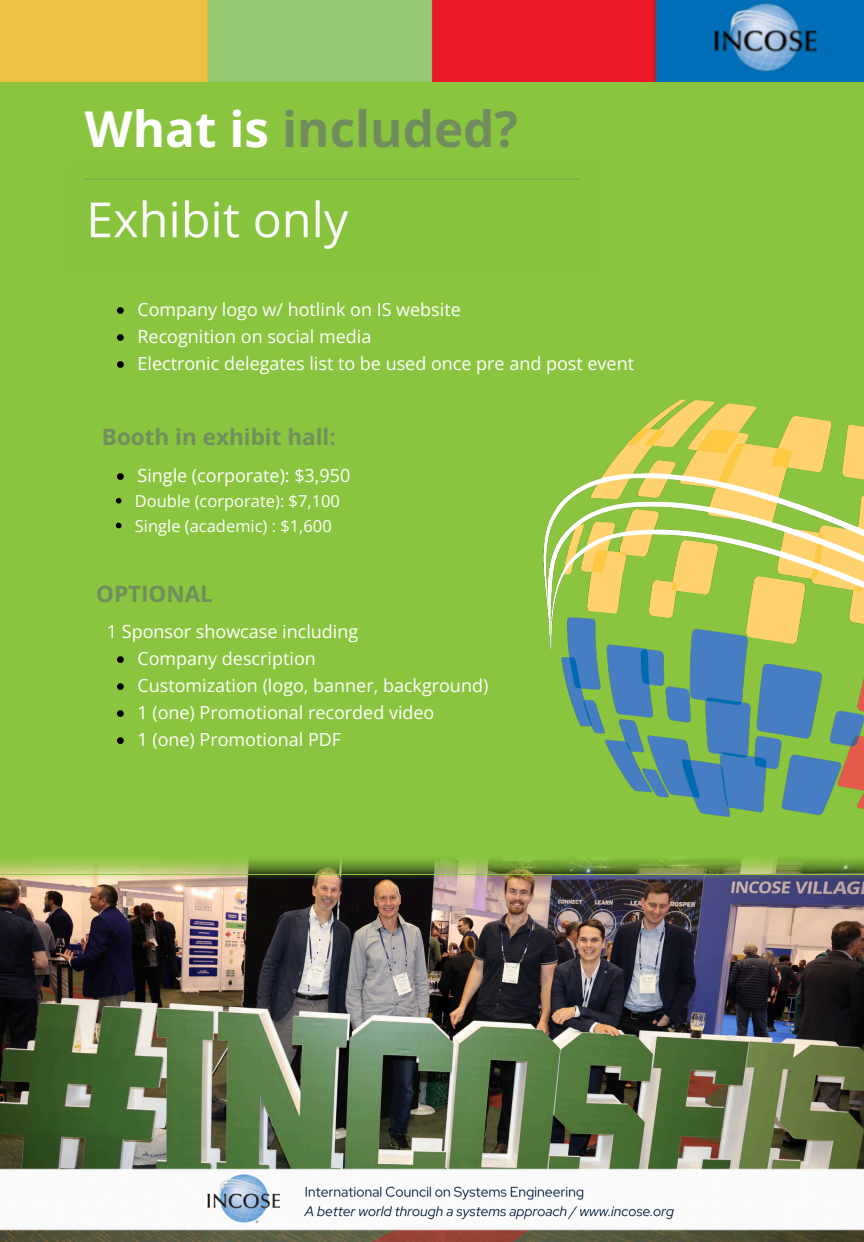
<style>
.page{position:relative;width:864px;height:1242px;background:#8bc53f}
.page>*{position:absolute;margin:0;border:0;box-sizing:border-box;transform-origin:0 0}
.t1{font:700 49.5px "Open Sans";color:#718d5d}
.t2{font:700 22.5px "Open Sans";color:#718e5c}
.t3{font:700 22.5px "Open Sans";color:#718d5d}
.t4{font:18px "Open Sans";color:#fff}
.t5{font:16.5px "Open Sans";color:#fff}
.s1{color:#fff}
</style>
<div class="page">
<img style="left:84px;top:178px;width:495px;height:71px">
<img style="left:543px;top:399px;width:321px;height:418px">
<img style="left:0;top:875px;width:864px;height:109px">
<svg style="left:0;top:875px;width:863px;height:4px;background:#827a75"></svg>
<svg style="left:117px;top:307px;width:7px;height:7px"></svg>
<svg style="left:117px;top:334px;width:7px;height:7px"></svg>
<svg style="left:117px;top:361px;width:7px;height:7px"></svg>
<svg style="left:117px;top:473px;width:7px;height:7px"></svg>
<svg style="left:116px;top:498px;width:6px;height:6px"></svg>
<svg style="left:116px;top:523px;width:6px;height:5px"></svg>
<svg style="left:117px;top:656px;width:7px;height:7px"></svg>
<svg style="left:117px;top:683px;width:7px;height:7px"></svg>
<svg style="left:117px;top:710px;width:7px;height:7px"></svg>
<svg style="left:117px;top:737px;width:7px;height:7px"></svg>
<svg style="left:0;top:859px;width:864px;height:15px;background:#84a548"></svg>
<img style="left:0;top:0;width:864px;height:82px">
<img style="left:0;top:984px;width:864px;height:258px">
<p class="t1" style="left:85px;top:94px;width:435px"><span class="s1">What is</span> included?</p>
<p class="t4" style="left:137px;top:297px;width:325px">Company logo w/ hotlink on IS website</p>
<h1 class="t4" style="left:137px;top:324px;width:235px">Recognition on social media</h1>
<p class="t4" style="left:137px;top:351px;width:498px">Electronic delegates list to be used once pre and post event</p>
<h3 class="t2" style="left:102px;top:421px;width:235px">Booth in exhibit hall:</h3>
<p class="t4" style="left:137px;top:463px;width:214px">Single (corporate): $3,950</p>
<p class="t5" style="left:135px;top:489px;width:207px">Double (corporate): $7,100</p>
<p class="t5" style="left:135px;top:514px;width:198px">Single (academic) : $1,600</p>
<p class="t3" style="left:96px;top:578px;width:118px">OPTIONAL</p>
<p class="t4" style="left:107px;top:619px;width:253px">1 Sponsor showcase including</p>
<p class="t4" style="left:137px;top:646px;width:180px">Company description</p>
<h2 class="t4" style="left:137px;top:673px;width:352px">Customization (logo, banner, background)</h2>
<p class="t4" style="left:137px;top:700px;width:298px">1 (one) Promotional recorded video</p>
<p class="t4" style="left:137px;top:727px;width:205px">1 (one) Promotional PDF</p>
</div>
